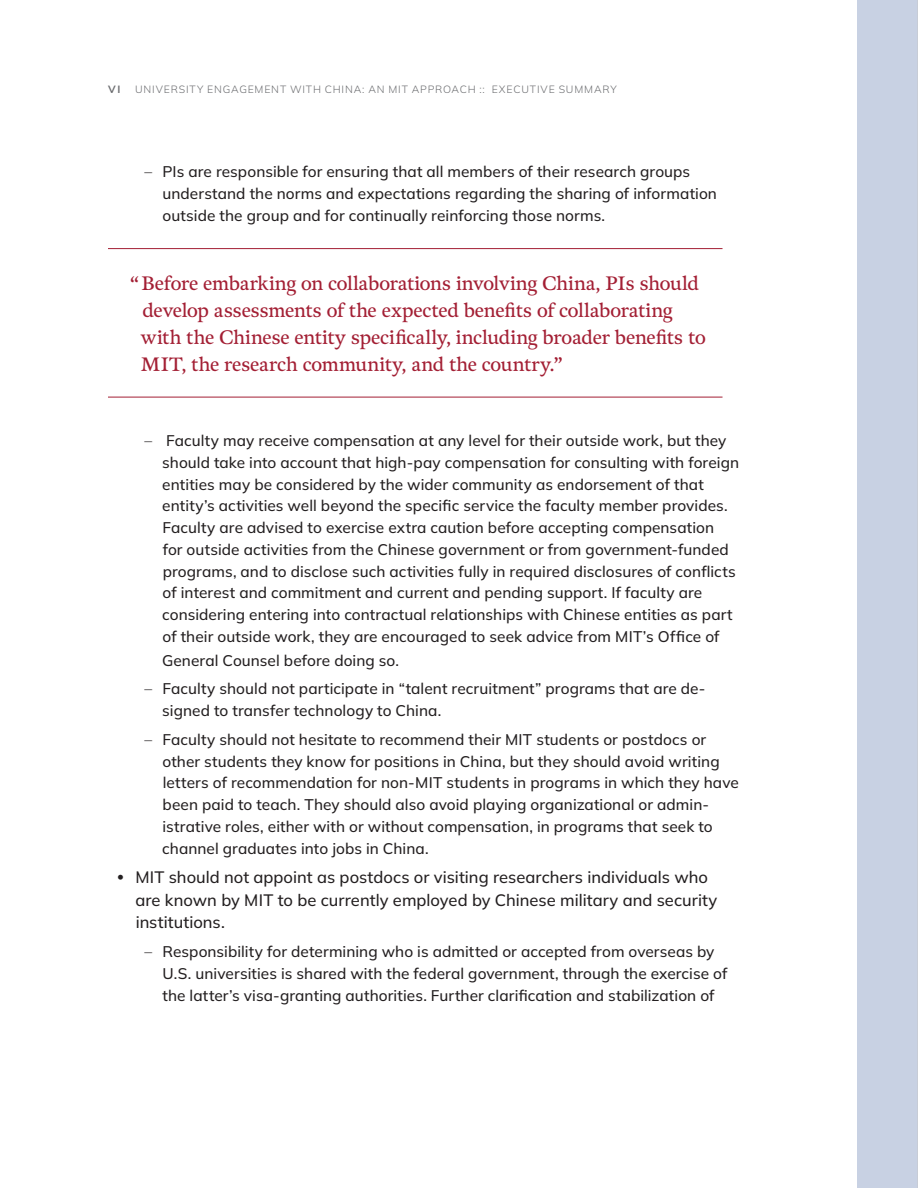
<style>
.page{position:relative;width:918px;height:1188px;background:#fff}
.page>*{position:absolute;margin:0;border:0;box-sizing:border-box;transform-origin:0 0}
.p_inline_callout{font:19.5px/27px "Meno Text";letter-spacing:-.01em;color:#a31f34}
.p_ES-bullet{font:500 16.5px/22.5px "Mulish";color:#231f20}
.p_bullet-sub{font:500 15.3px/21.8px "Mulish";letter-spacing:.005em;color:#231f20}
.t1{font:300 10.5px "Mulish";letter-spacing:.08em;color:#6c6d70}
.t2{font:700 10.5px "Mulish";color:#6c6d70}
.s1{font-weight:300}
.s2{font-family:"Gotham";font-weight:700}
</style>
<div class="page">
<hr style="left:108px;top:248px;width:615px;height:1px;background:#a31f34">
<hr style="left:108px;top:397px;width:615px;height:1px;background:#a31f34">
<div style="left:858px;top:0;width:60px;height:1188px;background:#c8d1e3"></div>
<hr style="left:917px;top:0;width:1px;height:1188px;background:#c7c8ca">
<p class="t2" style="left:108px;top:82px;width:7px">vi</p>
<p class="t1" style="left:135px;top:82px;width:483px">UNIVERSITY ENGAGEMENT WITH CHINA: AN MIT APPROACH :: EXECUTIVE SUMMARY</p>
<p class="p_bullet-sub" style="left:162px;top:161px;width:556px;text-indent:-18px"><span class="s1">–</span> PIs are responsible for ensuring that all members of their research groups understand the norms and expectations regarding the sharing of information outside the group and for continually reinforcing those norms.</p>
<p class="p_inline_callout" style="left:141px;top:270px;width:566px;text-indent:-11px">“ Before embarking on collaborations involving China, PIs should develop assessments of the expected benefits of collaborating with the Chinese entity specifically, including broader benefits to MIT, the research community, and the country.”</p>
<p class="p_bullet-sub" style="left:162px;top:429px;width:578px;text-indent:-18px"><span class="s1">–</span> Faculty may receive compensation at any level for their outside work, but they should take into account that high-pay compensation for consulting with foreign entities may be considered by the wider community as endorsement of that entity’s activities well beyond the specific service the faculty member provides.<br>Faculty are advised to exercise extra caution before accepting compensation<br>for outside activities from the Chinese government or from government-funded programs, and to disclose such activities fully in required disclosures of conflicts of interest and commitment and current and pending support. If faculty are considering entering into contractual relationships with Chinese entities as part of their outside work, they are encouraged to seek advice from MIT’s Office of</p>
<p class="p_bullet-sub" style="left:162px;top:649px;width:239px">General Counsel before doing so.</p>
<p class="p_bullet-sub" style="left:162px;top:678px;width:545px;text-indent:-18px"><span class="s1">–</span> Faculty should not participate in “talent recruitment” programs that are de&shy;signed to transfer technology to China.</p>
<p class="p_bullet-sub" style="left:162px;top:728px;width:578px;text-indent:-18px"><span class="s1">–</span> Faculty should not hesitate to recommend their MIT students or postdocs or other students they know for positions in China, but they should avoid writing letters of recommendation for non-MIT students in programs in which they have been paid to teach. They should also avoid playing organizational or admin&shy;istrative roles, either with or without compensation, in programs that seek to channel graduates into jobs in China.</p>
<p class="p_ES-bullet" style="left:135px;top:866px;width:584px;text-indent:-19px"><span class="s2">•</span> MIT should not appoint as postdocs or visiting researchers individuals who are known by MIT to be currently employed by Chinese military and security institutions.</p>
<p class="p_bullet-sub" style="left:162px;top:940px;width:567px;text-indent:-18px"><span class="s1">–</span> Responsibility for determining who is admitted or accepted from overseas by<br>U.S. universities is shared with the federal government, through the exercise of the latter’s visa-granting authorities. Further clarification and stabilization of</p>
</div>
